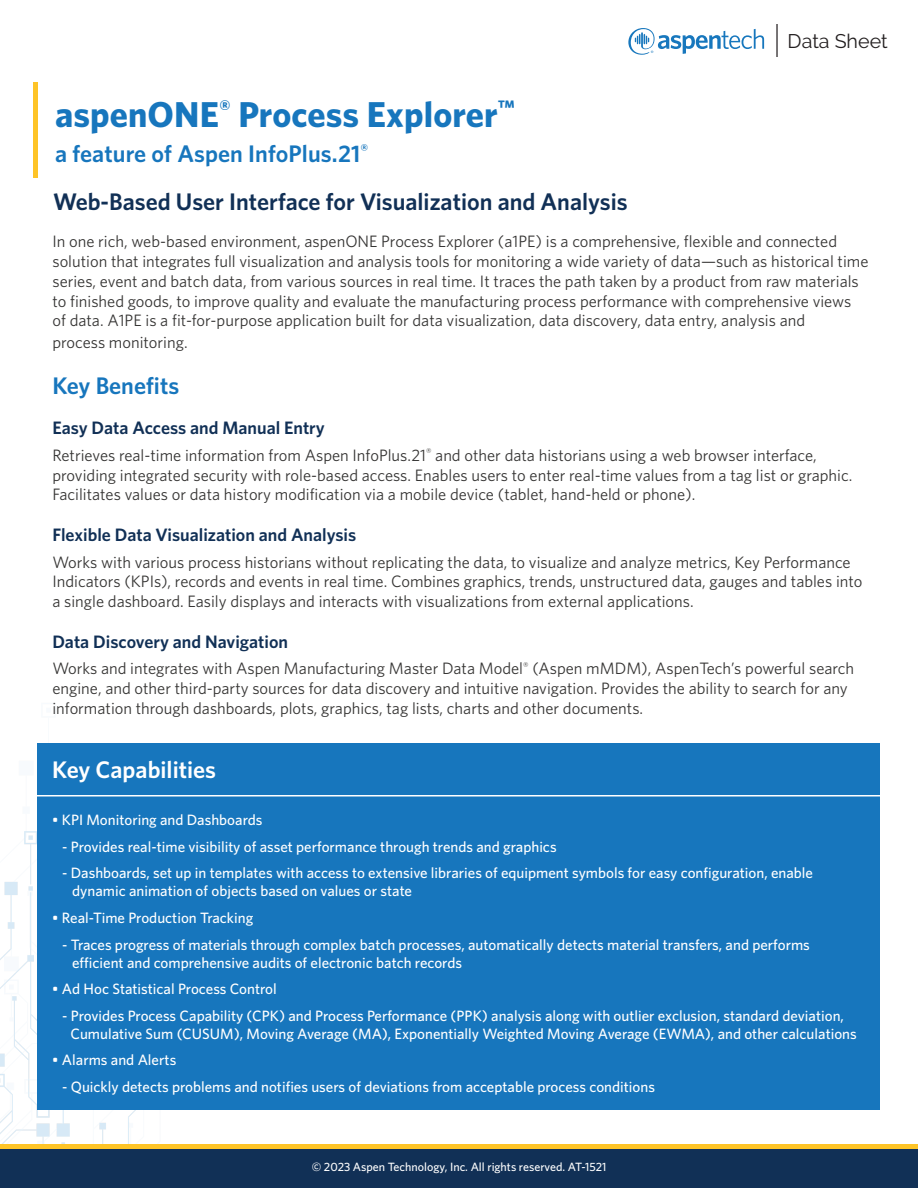
<style>
.page{position:relative;width:918px;height:1188px;background:#fff}
.page>*{position:absolute;margin:0;border:0;box-sizing:border-box;transform-origin:0 0}
.t1{font:700 36px "Whitney";letter-spacing:.005em;color:#1776bd}
.body{font:600 24px "Whitney";color:#113056}
.BodyCopy_2{font:600 24px "Whitney";letter-spacing:.005em;color:#1776bd}
.body-2{font:600 24px "Whitney";color:#fff}
.body-3{font:19.65px "Raleway";color:#231f20}
.t2{font:600 18px "Whitney";color:#113056}
.BodyCopy_2-2{font:16.5px/19.8px "Whitney";color:#363534}
.body-4{font:500 15px/18px "Whitney";color:#fff}
.copyright{font:500 12px "Whitney";color:#fff}
</style>
<div class="page">
<img style="left:0;top:743px;width:283px;height:402px">
<hr style="left:34px;top:82px;width:4px;height:96px;background:#fec427">
<svg style="left:628px;top:28px;width:136px;height:27px"></svg>
<hr style="left:776px;top:24px;width:2px;height:33px;background:#231f20">
<div style="left:38px;top:744px;width:842px;height:366px;background:#1776bd"></div>
<hr style="left:27px;top:795px;width:873px;height:1px;background:#fff">
<div style="left:0;top:1149px;width:918px;height:39px;background:#113056"></div>
<hr style="left:0;top:1145px;width:918px;height:4px;background:#fec427">
<p class="t1" style="left:55px;top:92px;width:461px">aspenONE<sup>®</sup> Process Explorer<sup>™</sup></p>
<p class="BodyCopy_2" style="left:55px;top:140px;width:315px">a feature of Aspen InfoPlus.21<sup>®</sup></p>
<p class="body" style="left:53px;top:187px;width:576px">Web-Based User Interface for Visualization and Analysis</p>
<p class="body-3" style="left:788px;top:30px;width:102px">Data Sheet</p>
<p class="BodyCopy_2-2" style="left:52px;top:231px;width:818px">In one rich, web-based environment, aspenONE Process Explorer (a1PE) is a comprehensive, flexible and connected solution that integrates full visualization and analysis tools for monitoring a wide variety of data—such as historical time series, event and batch data, from various sources in real time. It traces the path taken by a product from raw materials to finished goods, to improve quality and evaluate the manufacturing process performance with comprehensive views of data. A1PE is a fit-for-purpose application built for data visualization, data discovery, data entry, analysis and</p>
<p class="BodyCopy_2-2" style="left:52px;top:332px;width:137px">process monitoring.</p>
<p class="BodyCopy_2" style="left:52px;top:371px;width:128px">Key Benefits</p>
<h3 class="t2" style="left:52px;top:417px;width:274px">Easy Data Access and Manual Entry</h3>
<p class="BodyCopy_2-2" style="left:52px;top:445px;width:801px">Retrieves real-time information from Aspen InfoPlus.21<sup>®</sup> and other data historians using a web browser interface, providing integrated security with role-based access. Enables users to enter real-time values from a tag list or graphic.<br>Facilitates values or data history modification via a mobile device (tablet, hand-held or phone).</p>
<h3 class="t2" style="left:52px;top:524px;width:305px">Flexible Data Visualization and Analysis</h3>
<p class="BodyCopy_2-2" style="left:52px;top:552px;width:812px">Works with various process historians without replicating the data, to visualize and analyze metrics, Key Performance<br>Indicators (KPIs), records and events in real time. Combines graphics, trends, unstructured data, gauges and tables into a single dashboard. Easily displays and interacts with visualizations from external applications.</p>
<h3 class="t2" style="left:52px;top:630px;width:237px">Data Discovery and Navigation</h3>
<p class="BodyCopy_2-2" style="left:52px;top:658px;width:803px">Works and integrates with Aspen Manufacturing Master Data Model<sup>®</sup> (Aspen mMDM), AspenTech’s powerful search engine, and other third-party sources for data discovery and intuitive navigation. Provides the ability to search for any information through dashboards, plots, graphics, tag lists, charts and other documents.</p>
<p class="body-2" style="left:52px;top:755px;width:165px">Key Capabilities</p>
<p class="body-4" style="left:52px;top:810px;width:212px">• KPI Monitoring and Dashboards</p>
<p class="body-4" style="left:62px;top:837px;width:496px">- Provides real-time visibility of asset performance through trends and graphics</p>
<p class="body-4" style="left:72px;top:864px;width:742px;text-indent:-10px">- Dashboards, set up in templates with access to extensive libraries of equipment symbols for easy configuration, enable dynamic animation of objects based on values or state</p>
<p class="body-4" style="left:52px;top:908px;width:202px">• Real-Time Production Tracking</p>
<p class="body-4" style="left:72px;top:935px;width:739px;text-indent:-10px">- Traces progress of materials through complex batch processes, automatically detects material transfers, and performs efficient and comprehensive audits of electronic batch records</p>
<p class="body-4" style="left:52px;top:980px;width:226px">• Ad Hoc Statistical Process Control</p>
<p class="body-4" style="left:70px;top:1006px;width:788px;text-indent:-8px">- Provides Process Capability (CPK) and Process Performance (PPK) analysis along with outlier exclusion, standard deviation,<br>Cumulative Sum (CUSUM), Moving Average (MA), Exponentially Weighted Moving Average (EWMA), and other calculations</p>
<p class="body-4" style="left:52px;top:1051px;width:125px">• Alarms and Alerts</p>
<p class="body-4" style="left:62px;top:1077px;width:594px">- Quickly detects problems and notifies users of deviations from acceptable process conditions</p>
<p class="copyright" style="left:312px;top:1160px;width:296px">© 2023 Aspen Technology, Inc. All rights reserved. AT-1521</p>
</div>
